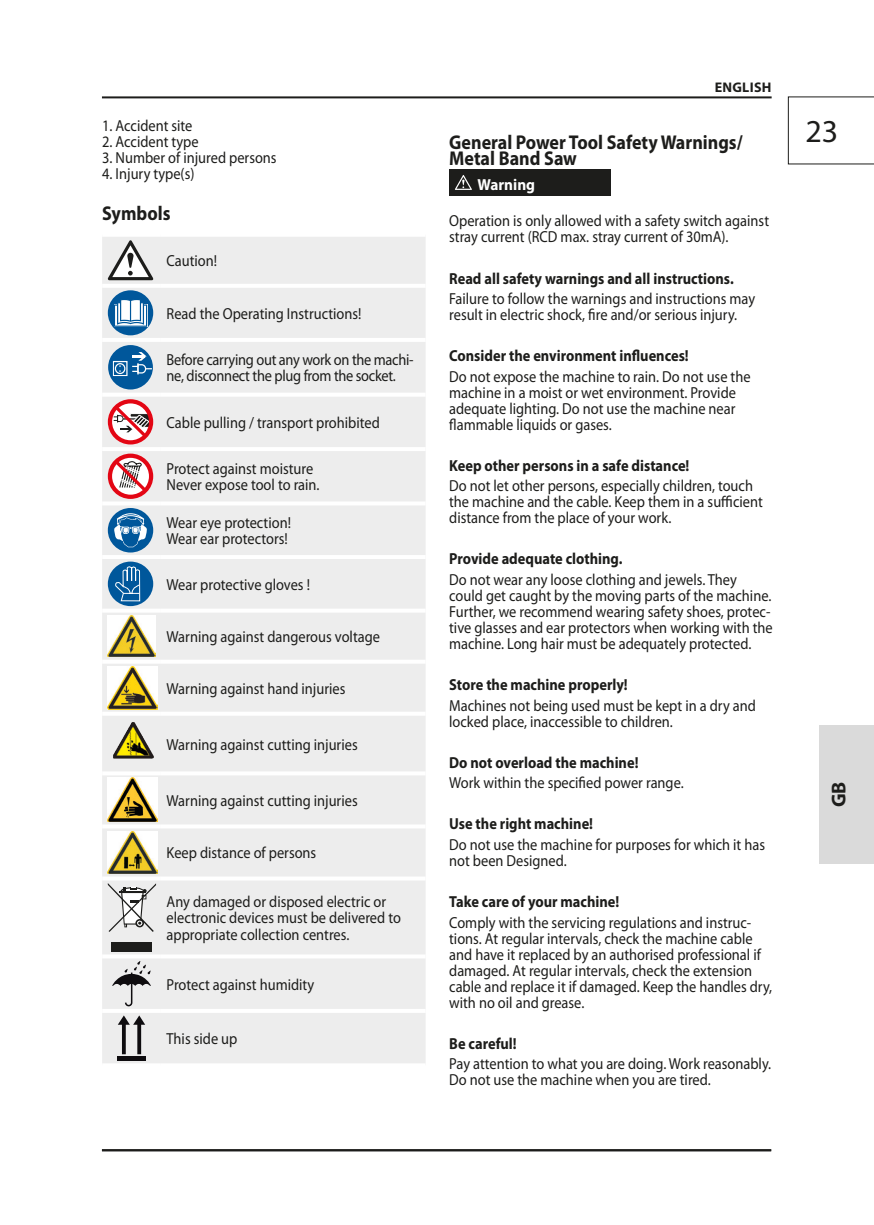
<style>
.page{position:relative;width:874px;height:1225px;background:#fff}
.page>*{position:absolute;margin:0;border:0;box-sizing:border-box;transform-origin:0 0}
.t1{font:32px "Myriad Pro";color:#1d1d1b}
.Überschrift{font:700 20px/16px "Myriad Pro";color:#1d1d1b;scale:.9 1}
.Überschrift-2{font:700 20px "Myriad Pro";color:#1d1d1b}
.t2{font:16px/16px "Myriad Pro";color:#1d1d1b;scale:.9 1}
.t3{font:700 16px "Myriad Pro";color:#1d1d1b;scale:.9 1}
.t4{font:16px/16px "Myriad Pro";letter-spacing:-.02em;color:#1d1d1b;scale:.9 1}
.t5{font:700 16px "Myriad Pro";color:#fff;scale:.95 1}
.t6{font:700 14px "Myriad Pro";letter-spacing:.02em;color:#1d1d1b}
</style>
<div class="page">
<hr style="left:102px;top:1149px;width:668px;height:2px;background:#1d1d1b">
<hr style="left:102px;top:96px;width:669px;height:2px;background:#1d1d1b">
<svg style="left:787px;top:96px;width:86px;height:69px"></svg>
<div style="left:856px;top:725px;width:17px;height:138px;background:#dadada"></div>
<div style="left:818px;top:725px;width:38px;height:138px;background:#dadada"></div>
<div style="left:102px;top:237px;width:323px;height:826px;background:#ededed"></div>
<hr style="left:102px;top:284px;width:59px;height:4px;background:#fff">
<hr style="left:161px;top:284px;width:264px;height:4px;background:#fff">
<hr style="left:102px;top:338px;width:59px;height:4px;background:#fff">
<hr style="left:161px;top:338px;width:264px;height:4px;background:#fff">
<hr style="left:102px;top:393px;width:59px;height:4px;background:#fff">
<hr style="left:161px;top:393px;width:264px;height:4px;background:#fff">
<hr style="left:102px;top:447px;width:59px;height:4px;background:#fff">
<hr style="left:161px;top:447px;width:264px;height:4px;background:#fff">
<hr style="left:102px;top:501px;width:59px;height:4px;background:#fff">
<hr style="left:161px;top:501px;width:264px;height:4px;background:#fff">
<hr style="left:102px;top:555px;width:59px;height:4px;background:#fff">
<hr style="left:161px;top:555px;width:264px;height:4px;background:#fff">
<hr style="left:102px;top:608px;width:59px;height:4px;background:#fff">
<hr style="left:161px;top:608px;width:264px;height:4px;background:#fff">
<svg style="left:102px;top:659px;width:59px;height:4px"></svg>
<svg style="left:161px;top:659px;width:264px;height:4px"></svg>
<svg style="left:102px;top:711px;width:59px;height:4px"></svg>
<svg style="left:161px;top:711px;width:264px;height:4px"></svg>
<hr style="left:102px;top:771px;width:59px;height:4px;background:#fff">
<hr style="left:161px;top:771px;width:264px;height:4px;background:#fff">
<hr style="left:102px;top:824px;width:59px;height:4px;background:#fff">
<hr style="left:161px;top:824px;width:264px;height:4px;background:#fff">
<hr style="left:102px;top:876px;width:59px;height:4px;background:#fff">
<hr style="left:161px;top:876px;width:264px;height:4px;background:#fff">
<hr style="left:102px;top:954px;width:59px;height:4px;background:#fff">
<hr style="left:102px;top:1009px;width:59px;height:4px;background:#fff">
<hr style="left:161px;top:1009px;width:264px;height:4px;background:#fff">
<hr style="left:161px;top:954px;width:264px;height:4px;background:#fff">
<div style="left:108px;top:561px;width:45px;height:45px;background:#00579b;border-radius:50%"></div>
<svg style="left:107px;top:237px;width:46px;height:365px"></svg>
<img style="left:108px;top:615px;width:48px;height:42px">
<img style="left:108px;top:666px;width:49px;height:43px">
<img style="left:113px;top:722px;width:41px;height:37px">
<img style="left:108px;top:778px;width:50px;height:44px">
<img style="left:108px;top:831px;width:49px;height:43px">
<div style="left:111px;top:942px;width:41px;height:10px;background:#1d1d1b"></div>
<svg style="left:108px;top:883px;width:48px;height:49px"></svg>
<svg style="left:112px;top:961px;width:39px;height:46px;background:#bfbfbf"></svg>
<svg style="left:118px;top:1015px;width:27px;height:39px"></svg>
<hr style="left:117px;top:1056px;width:29px;height:4px;background:#0e0c0f">
<div style="left:449px;top:169px;width:161px;height:26px;background:#1d1d1b"></div>
<svg style="left:455px;top:175px;width:17px;height:15px"></svg>
<p class="t2" style="left:102px;top:117px;width:102px">1. Accident site</p>
<p class="t2" style="left:102px;top:133px;width:109px">2. Accident type</p>
<p class="t2" style="left:102px;top:149px;width:195px">3. Number of injured persons</p>
<p class="t2" style="left:102px;top:165px;width:104px">4. Injury type(s)</p>
<p class="Überschrift" style="left:102px;top:205px;width:77px">Symbols</p>
<p class="t2" style="left:166px;top:253px;width:58px">Caution!</p>
<p class="t2" style="left:166px;top:305px;width:218px">Read the Operating Instructions!</p>
<p class="t4" style="left:166px;top:352px;width:276px">Before carrying out any work on the machi&shy;ne, disconnect the plug from the socket.</p>
<p class="t2" style="left:166px;top:414px;width:238px">Cable pulling / transport prohibited</p>
<p class="t2" style="left:166px;top:460px;width:171px">Protect against moisture<br>Never expose tool to rain.</p>
<p class="t2" style="left:166px;top:514px;width:140px">Wear eye protection!<br>Wear ear protectors!</p>
<p class="t2" style="left:166px;top:576px;width:161px">Wear protective gloves !</p>
<p class="t2" style="left:166px;top:628px;width:238px">Warning against dangerous voltage</p>
<p class="t2" style="left:166px;top:680px;width:200px">Warning against hand injuries</p>
<p class="t2" style="left:166px;top:736px;width:214px">Warning against cutting injuries</p>
<p class="t2" style="left:166px;top:792px;width:214px">Warning against cutting injuries</p>
<p class="t2" style="left:166px;top:845px;width:168px">Keep distance of persons</p>
<p class="t2" style="left:166px;top:894px;width:262px">Any damaged or disposed electric or electronic devices must be delivered to appropriate collection centres.</p>
<p class="t2" style="left:166px;top:976px;width:165px">Protect against humidity</p>
<p class="t2" style="left:166px;top:1030px;width:80px">This side up</p>
<p class="t6" style="left:714px;top:78px;width:58px">ENGLISH</p>
<p class="Überschrift" style="left:449px;top:133px;width:327px">General Power Tool Safety Warnings/<br>Metal Band Saw</p>
<p class="t5" style="left:477px;top:174px;width:62px">Warning</p>
<p class="t2" style="left:449px;top:213px;width:357px">Operation is only allowed with a safety switch against stray current (RCD max. stray current of 30mA).</p>
<p class="t3" style="left:449px;top:268px;width:317px">Read all safety warnings and all instructions.</p>
<p class="t2" style="left:449px;top:290px;width:341px">Failure to follow the warnings and instructions may result in electric shock, fire and/or serious injury.</p>
<p class="t3" style="left:449px;top:345px;width:267px">Consider the environment influences!</p>
<p class="t2" style="left:449px;top:368px;width:336px">Do not expose the machine to rain. Do not use the machine in a moist or wet environment. Provide adequate lighting. Do not use the machine near flammable liquids or gases.</p>
<p class="t3" style="left:449px;top:455px;width:268px">Keep other persons in a safe distance!</p>
<p class="t2" style="left:449px;top:478px;width:350px">Do not let other persons, especially children, touch the machine and the cable. Keep them in a sufficient distance from the place of your work.</p>
<p class="t3" style="left:449px;top:548px;width:194px">Provide adequate clothing.</p>
<p class="t2" style="left:449px;top:571px;width:361px">Do not wear any loose clothing and jewels. They could get caught by the moving parts of the machine.<br>Further, we recommend wearing safety shoes, protec&shy;tive glasses and ear protectors when working with the machine. Long hair must be adequately protected.</p>
<p class="t3" style="left:449px;top:674px;width:200px">Store the machine properly!</p>
<p class="t2" style="left:449px;top:697px;width:342px">Machines not being used must be kept in a dry and locked place, inaccessible to children.</p>
<p class="t3" style="left:449px;top:752px;width:212px">Do not overload the machine!</p>
<p class="t2" style="left:449px;top:774px;width:262px">Work within the specified power range.</p>
<p class="t3" style="left:449px;top:813px;width:161px">Use the right machine!</p>
<p class="t2" style="left:449px;top:836px;width:352px">Do not use the machine for purposes for which it has not been Designed.</p>
<p class="t3" style="left:449px;top:891px;width:190px">Take care of your machine!</p>
<p class="t2" style="left:449px;top:914px;width:360px">Comply with the servicing regulations and instruc&shy;tions. At regular intervals, check the machine cable and have it replaced by an authorised professional if damaged. At regular intervals, check the extension cable and replace it if damaged. Keep the handles dry, with no oil and grease.</p>
<p class="t3" style="left:449px;top:1032px;width:77px">Be careful!</p>
<p class="t2" style="left:449px;top:1055px;width:359px">Pay attention to what you are doing. Work reasonably.<br>Do not use the machine when you are tired.</p>
<h1 class="t1" style="left:805px;top:112px;width:34px">23</h1>
<p class="Überschrift-2" style="left:825px;top:807px;width:27px;rotate:-90deg">GB</p>
</div>
